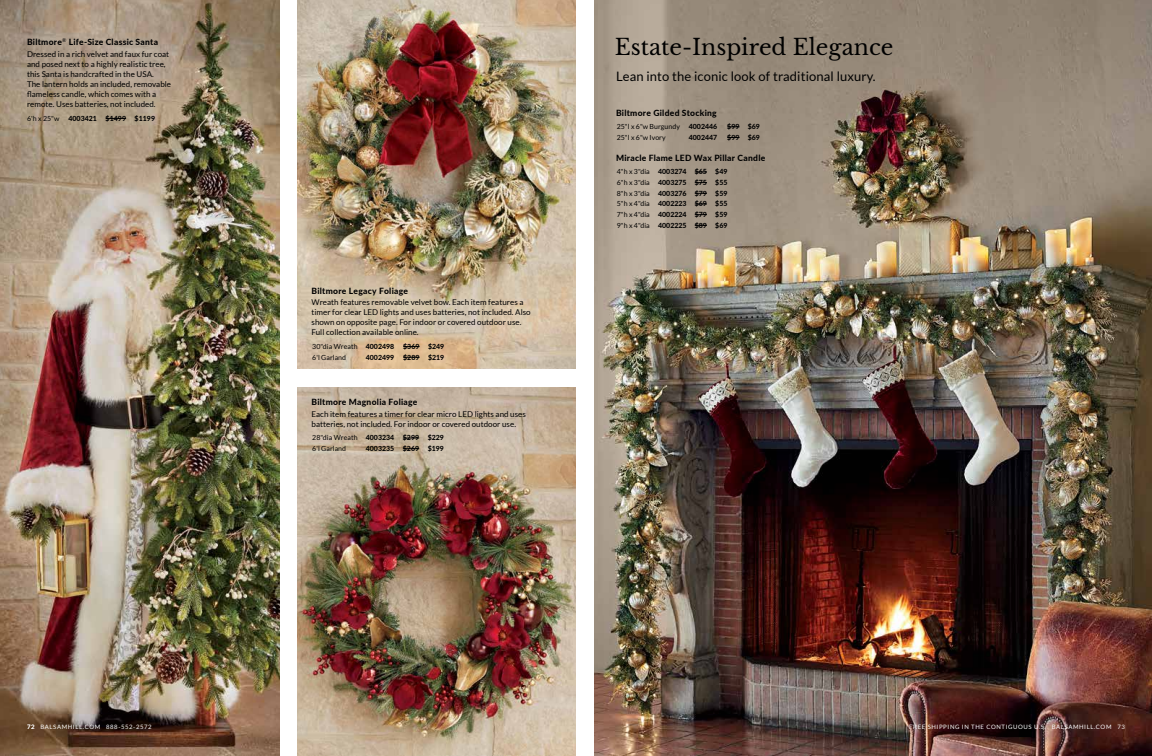
<style>
.page{position:relative;width:1152px;height:756px;background:#fff}
.page>*{position:absolute;margin:0;border:0;box-sizing:border-box;transform-origin:0 0}
.t1{font:22px "Libre Baskerville";color:#000}
.t2{font:13px "Lato";letter-spacing:.01em;color:#000}
.t3{font:800 8.5px "Lato";letter-spacing:.035em;color:#000}
.t4{font:8px/10px "Lato";letter-spacing:.005em;color:#000}
.t5{font:800 7px/10.7px "Lato";letter-spacing:.005em;color:#000;text-align:justify}
.t6{font:7px/10.7px "Lato";letter-spacing:.005em;color:#000}
.t7{font:6px "Lato";letter-spacing:.1em;color:#fff}
.s1{font-weight:800}
.s2{font-weight:400}
</style>
<div class="page">
<img style="left:594px;top:0;width:558px;height:756px">
<img style="left:0;top:0;width:279px;height:756px">
<img style="left:297px;top:387px;width:279px;height:369px">
<img style="left:297px;top:0;width:279px;height:369px">
<svg style="left:403px;top:346px;width:17px;height:1px"></svg>
<svg style="left:403px;top:357px;width:17px;height:1px"></svg>
<svg style="left:403px;top:438px;width:16px;height:1px"></svg>
<svg style="left:403px;top:448px;width:16px;height:1px"></svg>
<svg style="left:106px;top:118px;width:20px;height:1px"></svg>
<svg style="left:727px;top:127px;width:12px;height:1px"></svg>
<svg style="left:727px;top:137px;width:12px;height:1px"></svg>
<svg style="left:695px;top:172px;width:12px;height:1px"></svg>
<svg style="left:695px;top:182px;width:12px;height:1px"></svg>
<svg style="left:695px;top:193px;width:12px;height:1px"></svg>
<svg style="left:695px;top:204px;width:12px;height:1px"></svg>
<svg style="left:695px;top:214px;width:12px;height:1px"></svg>
<svg style="left:695px;top:225px;width:12px;height:1px"></svg>
<p class="t3" style="left:27px;top:36px;width:133px">Biltmore<sup>®</sup> Life-Size Classic Santa</p>
<p class="t4" style="left:27px;top:49px;width:146px">Dressed in a rich velvet and faux fur coat and posed next to a highly realistic tree, this Santa is handcrafted in the USA.<br>The lantern holds an included, removable flameless candle, which comes with a remote. Uses batteries, not included.</p>
<p class="t6" style="left:27px;top:113px;width:34px">6'h x 25"w</p>
<p class="t5" style="left:68px;top:113px;width:88px">4003421 $1499 $1199</p>
<p class="t3" style="left:312px;top:284px;width:98px">Biltmore Legacy Foliage</p>
<p class="t4" style="left:312px;top:297px;width:221px">Wreath features removable velvet bow. Each item features a timer for clear LED lights and uses batteries, not included. Also shown on opposite page. For indoor or covered outdoor use.<br>Full collection available online.</p>
<p class="t6" style="left:312px;top:341px;width:84px">30"dia Wreath <span class="s1">4002498</span></p>
<p class="t5" style="left:403px;top:341px;width:43px">$369 $249</p>
<p class="t6" style="left:312px;top:352px;width:35px">6'l Garland</p>
<p class="t5" style="left:366px;top:351px;width:30px">4002499</p>
<p class="t5" style="left:403px;top:351px;width:43px">$289 $219</p>
<p class="t3" style="left:312px;top:396px;width:107px">Biltmore Magnolia Foliage</p>
<p class="t4" style="left:312px;top:409px;width:216px">Each item features a timer for clear micro LED lights and uses batteries, not included. For indoor or covered outdoor use.</p>
<p class="t6" style="left:312px;top:432px;width:133px">28"dia Wreath <span class="s1">4003234 $299 $229<br></span>6'l Garland</p>
<p class="t5" style="left:366px;top:443px;width:80px">4003235 $269 $199</p>
<h1 class="t1" style="left:615px;top:33px;width:280px">Estate-Inspired Elegance</h1>
<h2 class="t2" style="left:616px;top:69px;width:261px">Lean into the iconic look of traditional luxury.</h2>
<p class="t3" style="left:616px;top:106px;width:102px">Biltmore Gilded Stocking</p>
<p class="t6" style="left:617px;top:121px;width:102px">25"l x 6"w Burgundy <span class="s1">4002446</span></p>
<p class="t5" style="left:727px;top:121px;width:34px">$99 $69</p>
<p class="t6" style="left:617px;top:132px;width:50px">25"l x 6"w Ivory</p>
<p class="t5" style="left:689px;top:132px;width:30px">4002447</p>
<p class="t5" style="left:727px;top:132px;width:34px">$99 $69</p>
<p class="t3" style="left:616px;top:151px;width:151px">Miracle Flame LED Wax Pillar Candle</p>
<p class="t5" style="left:617px;top:166px;width:112px"><span class="s2">4"h x 3"dia</span> 4003274 $65 $49<br><span class="s2">6"h x 3"dia</span> 4003275 $75 $55<br><span class="s2">8"h x 3"dia</span> 4003276 $79 $59<br><span class="s2">5"h x 4"dia</span> 4002223 $69 $55<br><span class="s2">7"h x 4"dia</span> 4002224 $79 $59<br><span class="s2">9"h x 4"dia</span> 4002225 $89 $69</p>
<p class="t7" style="left:27px;top:723px;width:9px">72</p>
<p class="t7" style="left:909px;top:723px;width:217px">FREE SHIPPING IN THE CONTIGUOUS U.S. BALSAMHILL.COM 73</p>
<p class="t7" style="left:40px;top:723px;width:113px">BALSAMHILL.COM 888-552-2572</p>
</div>
